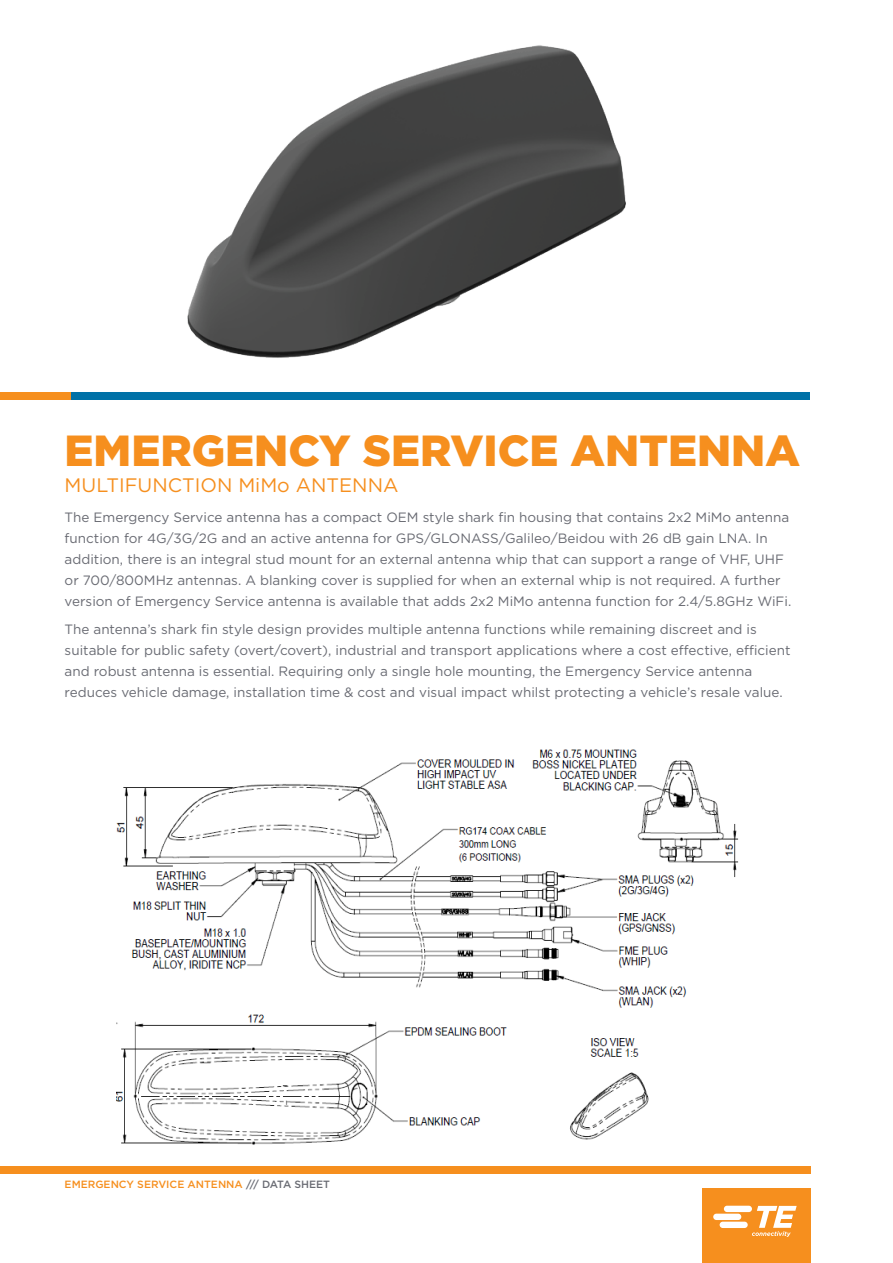
<style>
.page{position:relative;width:893px;height:1263px;background:#fff}
.page>*{position:absolute;margin:0;border:0;box-sizing:border-box;transform-origin:0 0}
.PS_Cover_2_Headline{font:900 43.5px "Gotham";color:#f68f1e}
.PS_Cover_2_Headline-2{font:19.5px "Gotham";color:#f68f1e}
.PS_Body_Copy_Subhead{font:13.5px/21px "Gotham";color:#696b73}
.PS_Footer_Info{font:500 10.5px "Gotham";color:#f68f1e}
.s1{color:#696b73}
</style>
<div class="page">
<div style="left:0;top:1166px;width:810px;height:8px;background:#f68f1e"></div>
<div style="left:70px;top:392px;width:740px;height:8px;background:#0071a7"></div>
<div style="left:0;top:392px;width:70px;height:8px;background:#f68f1e"></div>
<img style="left:187px;top:45px;width:439px;height:313px">
<div style="left:703px;top:1188px;width:108px;height:75px;background:#f68f1e"></div>
<svg style="left:713px;top:1206px;width:84px;height:31px"></svg>
<img style="left:116px;top:749px;width:623px;height:396px">
<p class="PS_Cover_2_Headline" style="left:65px;top:421px;width:737px">EMERGENCY SERVICE ANTENNA</p>
<p class="PS_Cover_2_Headline-2" style="left:65px;top:472px;width:335px">MULTIFUNCTION MiMo ANTENNA</p>
<p class="PS_Body_Copy_Subhead" style="left:65px;top:507px;width:728px">The Emergency Service antenna has a compact OEM style shark fin housing that contains 2x2 MiMo antenna function for 4G/3G/2G and an active antenna for GPS/GLONASS/Galileo/Beidou with 26 dB gain LNA. In addition, there is an integral stud mount for an external antenna whip that can support a range of VHF, UHF or 700/800MHz antennas. A blanking cover is supplied for when an external whip is not required. A further version of Emergency Service antenna is available that adds 2x2 MiMo antenna function for 2.4/5.8GHz WiFi.</p>
<p class="PS_Body_Copy_Subhead" style="left:65px;top:618px;width:727px">The antenna’s shark fin style design provides multiple antenna functions while remaining discreet and is suitable for public safety (overt/covert), industrial and transport applications where a cost effective, efficient and robust antenna is essential. Requiring only a single hole mounting, the Emergency Service antenna reduces vehicle damage, installation time &amp; cost and visual impact whilst protecting a vehicle’s resale value.</p>
<p class="PS_Footer_Info" style="left:65px;top:1178px;width:267px">EMERGENCY SERVICE ANTENNA <span class="s1">/// DATA SHEET</span></p>
</div>
